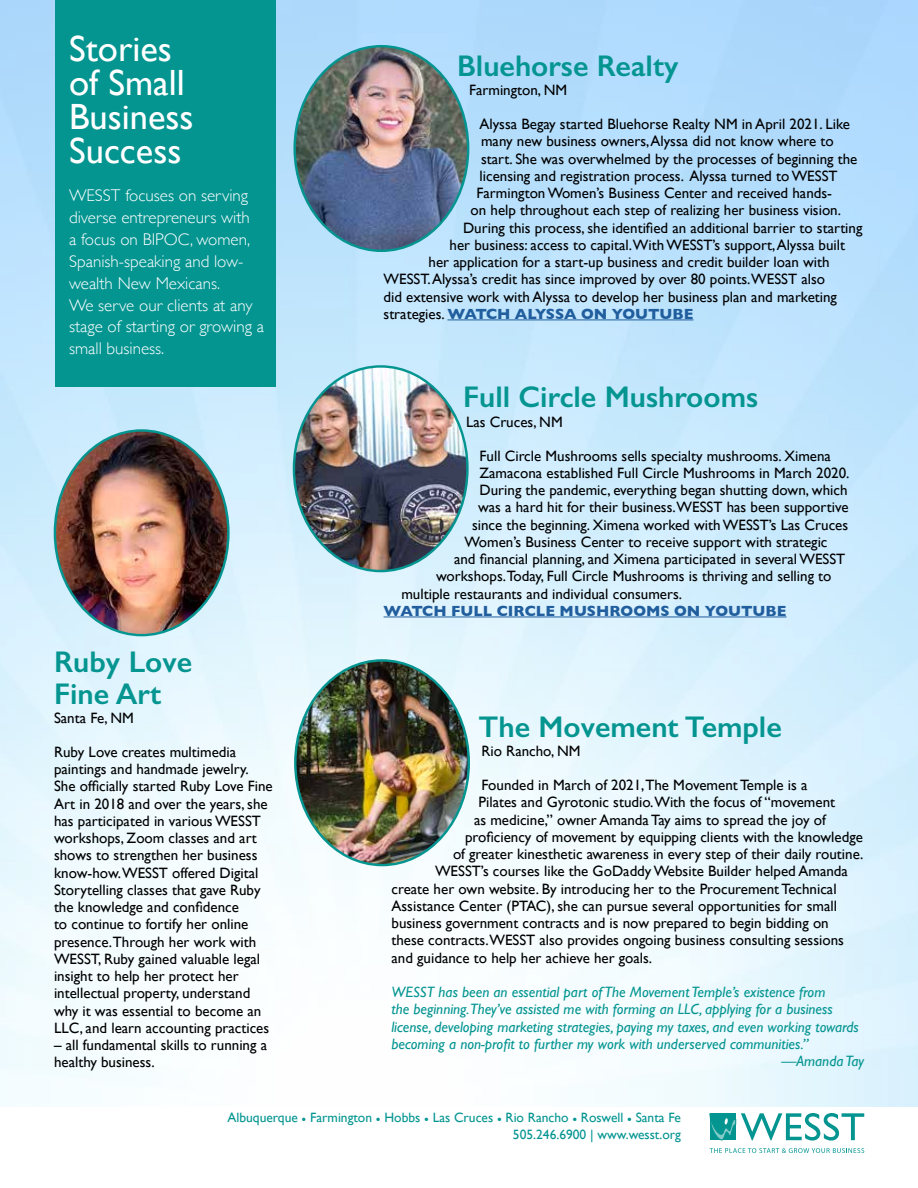
<style>
.page{position:relative;width:918px;height:1188px;background:#fff}
.page>*{position:absolute;margin:0;border:0;box-sizing:border-box;transform-origin:0 0}
.t1{font:36.45px/34px "Gill Sans";color:#fff}
.t2{font:600 30px/31.5px "Gill Sans";color:#049591}
.t3{font:300 16.95px/21.9px "Gill Sans";color:#fff}
.t4{font:15px/17.2px "Gill Sans";color:#000}
.t5{font:italic 15px "Gill Sans";color:#049591}
.t6{font:700 15px "Gill Sans";color:#215e9e}
.t7{font:13.5px/16.5px "Gill Sans";color:#049591;text-align:right}
.s1{font-weight:400;color:#000}
</style>
<div class="page">
<svg style="left:710px;top:1148px;width:154px;height:5px"></svg>
<svg style="left:710px;top:1113px;width:154px;height:28px"></svg>
<img style="left:0;top:0;width:918px;height:1107px">
<div style="left:55px;top:0;width:221px;height:386px;background:#049591"></div>
<hr style="left:384px;top:617px;width:403px;height:1px;background:#215e9e">
<hr style="left:447px;top:320px;width:247px;height:1px;background:#215e9e">
<img style="left:295px;top:46px;width:173px;height:205px">
<img style="left:55px;top:430px;width:173px;height:205px">
<img style="left:295px;top:660px;width:174px;height:205px">
<img style="left:294px;top:366px;width:173px;height:205px">
<h1 class="t1" style="left:69px;top:31px;width:126px">Stories of Small<br>Business<br>Success</h1>
<p class="t3" style="left:69px;top:184px;width:197px">WESST focuses on serving diverse entrepreneurs with<br>a focus on BIPOC, women,<br>Spanish-speaking and low&shy;wealth New Mexicans.<br>We serve our clients at any stage of starting or growing a small business.</p>
<h2 class="t2" style="left:54px;top:646px;width:140px">Ruby Love<br>Fine Art</h2>
<p class="t4" style="left:54px;top:709px;width:82px">Santa Fe, NM</p>
<p class="t4" style="left:54px;top:743px;width:220px">Ruby Love creates multimedia paintings and handmade jewelry.<br>She officially started Ruby Love Fine Art in 2018 and over the years, she has participated in various WESST workshops, Zoom classes and art shows to strengthen her business know-how.WESST offered Digital Storytelling classes that gave Ruby the knowledge and confidence<br>to continue to fortify her online presence.Through her work with WESST, Ruby gained valuable legal insight to help her protect her intellectual property, understand why it was essential to become an LLC, and learn accounting practices</p>
<p class="t4" style="left:54px;top:1036px;width:215px">– all fundamental skills to running a healthy business.</p>
<h2 class="t2" style="left:457px;top:50px;width:223px">Bluehorse Realty</h2>
<p class="t4" style="left:469px;top:81px;width:100px">Farmington, NM</p>
<p class="t4" style="left:480px;top:115px;width:372px">Alyssa Begay started Bluehorse Realty NM in April 2021. Like</p>
<p class="t4" style="left:481px;top:132px;width:354px">many new business owners, Alyssa did not know where to</p>
<p class="t4" style="left:481px;top:150px;width:378px">start. She was overwhelmed by the processes of beginning the</p>
<p class="t4" style="left:480px;top:167px;width:360px">licensing and registration process. Alyssa turned to WESST</p>
<p class="t4" style="left:477px;top:184px;width:357px">Farmington Women’s Business Center and received hands-</p>
<p class="t4" style="left:471px;top:201px;width:372px">on help throughout each step of realizing her business vision.</p>
<p class="t4" style="left:463px;top:219px;width:401px">During this process, she identified an additional barrier to starting</p>
<p class="t4" style="left:450px;top:236px;width:397px">her business: access to capital.With WESST’s support, Alyssa built</p>
<p class="t4" style="left:429px;top:253px;width:403px">her application for a start-up business and credit builder loan with</p>
<p class="t4" style="left:384px;top:270px;width:443px">WESST. Alyssa’s credit has since improved by over 80 points.WESST also</p>
<p class="t4" style="left:384px;top:288px;width:455px">did extensive work with Alyssa to develop her business plan and marketing</p>
<p class="t6" style="left:384px;top:302px;width:311px"><span class="s1">strategies.</span> WATCH ALYSSA ON YOUTUBE</p>
<h2 class="t2" style="left:463px;top:381px;width:297px">Full Circle Mushrooms</h2>
<p class="t4" style="left:466px;top:413px;width:98px">Las Cruces, NM</p>
<p class="t4" style="left:480px;top:447px;width:353px">Full Circle Mushrooms sells specialty mushrooms. Ximena</p>
<p class="t4" style="left:480px;top:464px;width:371px">Zamacona established Full Circle Mushrooms in March 2020.</p>
<p class="t4" style="left:480px;top:481px;width:369px">During the pandemic, everything began shutting down, which</p>
<p class="t4" style="left:478px;top:498px;width:372px">was a hard hit for their business.WESST has been supportive</p>
<p class="t4" style="left:472px;top:516px;width:378px">since the beginning. Ximena worked with WESST’s Las Cruces</p>
<p class="t4" style="left:465px;top:533px;width:364px">Women’s Business Center to receive support with strategic</p>
<p class="t4" style="left:454px;top:550px;width:393px">and financial planning, and Ximena participated in several WESST</p>
<p class="t4" style="left:436px;top:567px;width:397px">workshops.Today, Full Circle Mushrooms is thriving and selling to</p>
<p class="t4" style="left:402px;top:585px;width:282px">multiple restaurants and individual consumers.</p>
<p class="t6" style="left:384px;top:599px;width:404px">WATCH FULL CIRCLE MUSHROOMS ON YOUTUBE</p>
<h2 class="t2" style="left:478px;top:711px;width:305px">The Movement Temple</h2>
<p class="t4" style="left:482px;top:743px;width:101px">Rio Rancho, NM</p>
<p class="t4" style="left:482px;top:776px;width:327px">Founded in March of 2021,The Movement Temple is a</p>
<p class="t4" style="left:478px;top:794px;width:358px">Pilates and Gyrotonic studio.With the focus of “movement</p>
<p class="t4" style="left:474px;top:811px;width:353px">as medicine,” owner Amanda Tay aims to spread the joy of</p>
<p class="t4" style="left:465px;top:828px;width:400px">proficiency of movement by equipping clients with the knowledge</p>
<p class="t4" style="left:453px;top:845px;width:412px">of greater kinesthetic awareness in every step of their daily routine.</p>
<p class="t4" style="left:435px;top:863px;width:415px">WESST’s courses like the GoDaddy Website Builder helped Amanda</p>
<p class="t4" style="left:392px;top:880px;width:447px">create her own website. By introducing her to the Procurement Technical</p>
<p class="t4" style="left:392px;top:897px;width:447px">Assistance Center (PTAC), she can pursue several opportunities for small</p>
<p class="t4" style="left:392px;top:914px;width:439px">business government contracts and is now prepared to begin bidding on</p>
<p class="t4" style="left:392px;top:932px;width:454px">these contracts.WESST also provides ongoing business consulting sessions</p>
<p class="t4" style="left:392px;top:949px;width:262px">and guidance to help her achieve her goals.</p>
<p class="t5" style="left:392px;top:984px;width:435px">WESST has been an essential part of The Movement Temple’s existence from</p>
<p class="t5" style="left:392px;top:1001px;width:443px">the beginning.They’ve assisted me with forming an LLC, applying for a business</p>
<p class="t5" style="left:392px;top:1018px;width:469px">license, developing marketing strategies, paying my taxes, and even working towards</p>
<p class="t5" style="left:392px;top:1035px;width:419px">becoming a non-profit to further my work with underserved communities.”</p>
<p class="t5" style="left:781px;top:1053px;width:84px">—Amanda Tay</p>
<p class="t7" style="left:227px;top:1109px;width:455px">Albuquerque • Farmington • Hobbs • Las Cruces • Rio Rancho • Roswell • Santa Fe<br>505.246.6900 | www.wesst.org</p>
</div>
